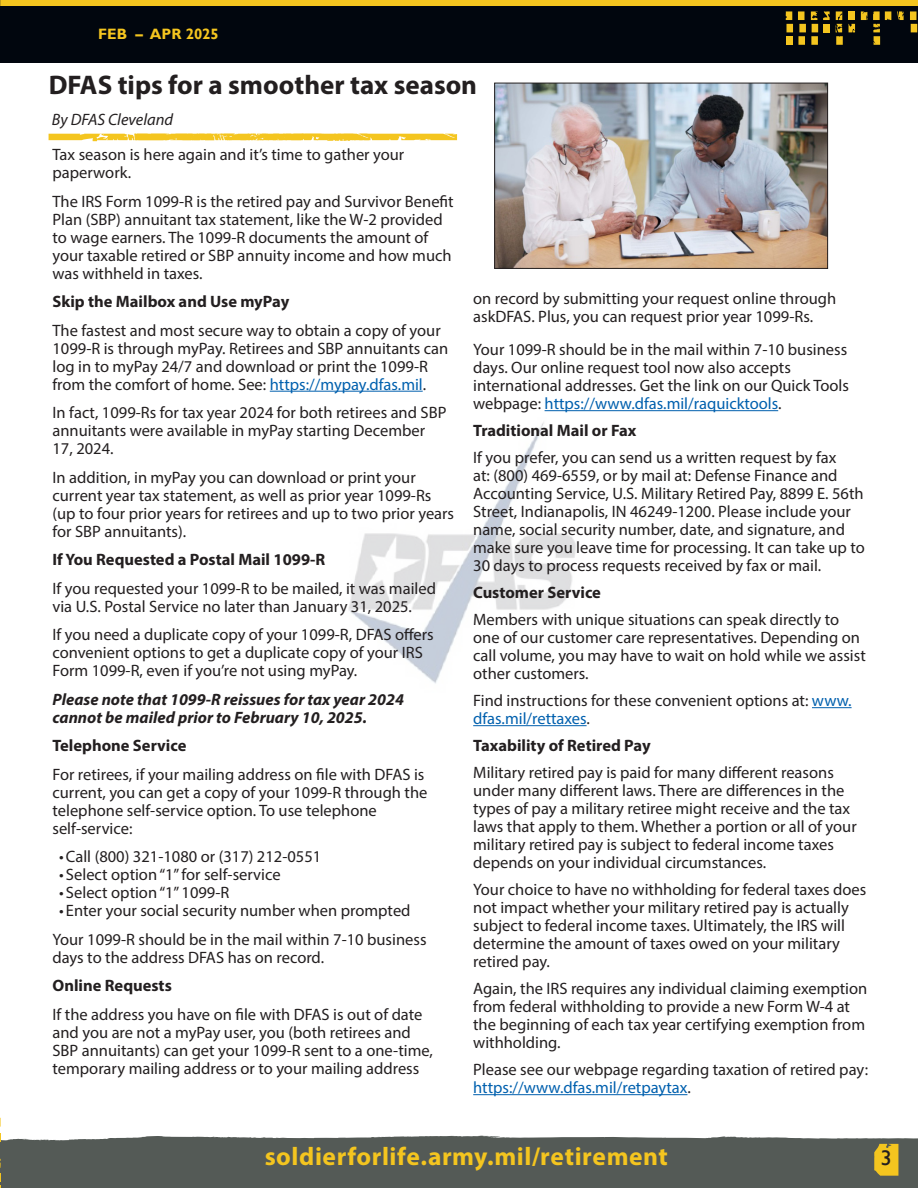
<style>
.page{position:relative;width:918px;height:1188px;background:#fff}
.page>*{position:absolute;margin:0;border:0;box-sizing:border-box;transform-origin:0 0}
.Normal_Paragraph_Style{font:700 27px "Myriad Pro";color:#231f20}
.t1{font:700 25.5px "Myriad Pro";letter-spacing:.02em;color:#f4c51f}
.t2{font:21.15px "Gill Sans";color:#231f20;scale:1.09 1}
.Normal_Paragraph_Style-2{font:16.5px/18px "Myriad Pro";color:#231f20}
.Normal_Paragraph_Style-3{font:700 16.5px "Myriad Pro";color:#231f20}
.Normal_Paragraph_Style-4{font:italic 700 16.5px/18px "Myriad Pro";color:#231f20}
.Normal_Paragraph_Style-5{font:italic 16.5px "Myriad Pro";color:#231f20}
.t3{font:700 15px "Gill Sans";color:#f4c51f}
.s1{color:#0160ae}
</style>
<div class="page">
<div style="left:0;top:0;width:918px;height:63px;background:#01060e"></div>
<div style="left:0;top:1136px;width:918px;height:52px;background:#545a56"></div>
<svg style="left:874px;top:1144px;width:24px;height:32px"></svg>
<div style="left:1px;top:0;width:917px;height:6px;background:#f4c51f"></div>
<div style="left:911px;top:24px;width:6px;height:8px;background:#f4c51f"></div>
<div style="left:910px;top:11px;width:7px;height:9px;background:#f4c51f"></div>
<div style="left:812px;top:24px;width:6px;height:8px;background:#f4c51f"></div>
<div style="left:811px;top:36px;width:7px;height:9px;background:#f4c51f"></div>
<svg style="left:897px;top:11px;width:7px;height:9px"></svg>
<div style="left:798px;top:36px;width:7px;height:9px;background:#f4c51f"></div>
<div style="left:798px;top:11px;width:7px;height:9px;background:#f4c51f"></div>
<svg style="left:811px;top:11px;width:6px;height:9px"></svg>
<div style="left:799px;top:24px;width:7px;height:8px;background:#f4c51f"></div>
<svg style="left:849px;top:24px;width:6px;height:8px"></svg>
<div style="left:848px;top:11px;width:6px;height:9px;background:#f4c51f"></div>
<svg style="left:786px;top:11px;width:6px;height:9px"></svg>
<svg style="left:861px;top:11px;width:30px;height:34px"></svg>
<svg style="left:823px;top:11px;width:20px;height:34px"></svg>
<div style="left:787px;top:24px;width:6px;height:8px;background:#f4c51f"></div>
<div style="left:786px;top:36px;width:7px;height:9px;background:#f4c51f"></div>
<svg style="left:0;top:1159px;width:2px;height:29px"></svg>
<img style="left:348px;top:422px;width:228px;height:262px">
<svg style="left:49px;top:133px;width:408px;height:8px;background:#f6d14f"></svg>
<hr style="left:270px;top:391px;width:153px;height:1px;background:#0160ae">
<hr style="left:545px;top:410px;width:233px;height:1px;background:#0160ae">
<hr style="left:812px;top:707px;width:40px;height:1px;background:#0160ae">
<hr style="left:473px;top:725px;width:114px;height:1px;background:#0160ae">
<hr style="left:473px;top:1094px;width:214px;height:1px;background:#0160ae">
<img style="left:496px;top:85px;width:330px;height:182px">
<div style="left:494px;top:83px;width:334px;height:186px;border:1px solid #231f20"></div>
<p class="t3" style="left:98px;top:25px;width:122px">FEB – APR 2025</p>
<p class="Normal_Paragraph_Style" style="left:49px;top:67px;width:430px">DFAS tips for a smoother tax season</p>
<p class="Normal_Paragraph_Style-5" style="left:52px;top:109px;width:123px">By DFAS Cleveland</p>
<p class="Normal_Paragraph_Style-2" style="left:52px;top:145px;width:353px">Tax season is here again and it’s time to gather your paperwork.</p>
<p class="Normal_Paragraph_Style-2" style="left:52px;top:192px;width:403px">The IRS Form 1099-R is the retired pay and Survivor Benefit Plan (SBP) annuitant tax statement, like the W-2 provided to wage earners. The 1099-R documents the amount of your taxable retired or SBP annuity income and how much was withheld in taxes.</p>
<p class="Normal_Paragraph_Style-3" style="left:52px;top:291px;width:238px">Skip the Mailbox and Use myPay</p>
<p class="Normal_Paragraph_Style-2" style="left:52px;top:321px;width:397px">The fastest and most secure way to obtain a copy of your 1099-R is through myPay. Retirees and SBP annuitants can log in to myPay 24/7 and download or print the 1099-R from the comfort of home. See: <span class="s1">https://mypay.dfas.mil</span>.</p>
<p class="Normal_Paragraph_Style-2" style="left:52px;top:403px;width:395px">In fact, 1099-Rs for tax year 2024 for both retirees and SBP annuitants were available in myPay starting December</p>
<p class="Normal_Paragraph_Style-2" style="left:52px;top:439px;width:63px">17, 2024.</p>
<p class="Normal_Paragraph_Style-2" style="left:52px;top:468px;width:403px">In addition, in myPay you can download or print your current year tax statement, as well as prior year 1099-Rs (up to four prior years for retirees and up to two prior years for SBP annuitants).</p>
<p class="Normal_Paragraph_Style-3" style="left:52px;top:549px;width:274px">If You Requested a Postal Mail 1099-R</p>
<p class="Normal_Paragraph_Style-2" style="left:52px;top:579px;width:385px">If you requested your 1099-R to be mailed, it was mailed via U.S. Postal Service no later than January 31, 2025.</p>
<p class="Normal_Paragraph_Style-2" style="left:52px;top:625px;width:383px">If you need a duplicate copy of your 1099-R, DFAS offers convenient options to get a duplicate copy of your IRS<br>Form 1099-R, even if you’re not using myPay.</p>
<p class="Normal_Paragraph_Style-4" style="left:52px;top:689px;width:353px">Please note that 1099-R reissues for tax year 2024 cannot be mailed prior to February 10, 2025.</p>
<p class="Normal_Paragraph_Style-3" style="left:52px;top:735px;width:135px">Telephone Service</p>
<p class="Normal_Paragraph_Style-2" style="left:52px;top:765px;width:376px">For retirees, if your mailing address on file with DFAS is current, you can get a copy of your 1099-R through the telephone self-service option. To use telephone</p>
<p class="Normal_Paragraph_Style-2" style="left:52px;top:819px;width:81px">self-service:</p>
<p class="Normal_Paragraph_Style-2" style="left:59px;top:847px;width:264px">•Call (800) 321-1080 or (317) 212-0551</p>
<p class="Normal_Paragraph_Style-2" style="left:59px;top:865px;width:223px">• Select option “1” for self-service</p>
<p class="Normal_Paragraph_Style-2" style="left:59px;top:883px;width:172px">• Select option “1” 1099-R</p>
<p class="Normal_Paragraph_Style-2" style="left:59px;top:901px;width:353px">• Enter your social security number when prompted</p>
<p class="Normal_Paragraph_Style-2" style="left:52px;top:930px;width:376px">Your 1099-R should be in the mail within 7-10 business days to the address DFAS has on record.</p>
<p class="Normal_Paragraph_Style-3" style="left:52px;top:975px;width:121px">Online Requests</p>
<p class="Normal_Paragraph_Style-2" style="left:52px;top:1005px;width:382px">If the address you have on file with DFAS is out of date and you are not a myPay user, you (both retirees and SBP annuitants) can get your 1099-R sent to a one-time, temporary mailing address or to your mailing address</p>
<p class="Normal_Paragraph_Style-2" style="left:473px;top:289px;width:364px">on record by submitting your request online through askDFAS. Plus, you can request prior year 1099-Rs.</p>
<p class="Normal_Paragraph_Style-2" style="left:473px;top:340px;width:377px">Your 1099-R should be in the mail within 7-10 business days. Our online request tool now also accepts international addresses. Get the link on our Quick Tools webpage: <span class="s1">https://www.dfas.mil/raquicktools</span>.</p>
<p class="Normal_Paragraph_Style-3" style="left:473px;top:420px;width:165px">Traditional Mail or Fax</p>
<p class="Normal_Paragraph_Style-2" style="left:473px;top:448px;width:393px">If you prefer, you can send us a written request by fax<br>at: (800) 469-6559, or by mail at: Defense Finance and Accounting Service, U.S. Military Retired Pay, 8899 E. 56th Street, Indianapolis, IN 46249-1200. Please include your name, social security number, date, and signature, and make sure you leave time for processing. It can take up to 30 days to process requests received by fax or mail.</p>
<p class="Normal_Paragraph_Style-3" style="left:473px;top:582px;width:129px">Customer Service</p>
<p class="Normal_Paragraph_Style-2" style="left:473px;top:610px;width:394px">Members with unique situations can speak directly to one of our customer care representatives. Depending on call volume, you may have to wait on hold while we assist other customers.</p>
<p class="Normal_Paragraph_Style-2" style="left:473px;top:691px;width:380px">Find instructions for these convenient options at: <span class="s1">www. dfas.mil/rettaxes</span>.</p>
<p class="Normal_Paragraph_Style-3" style="left:473px;top:735px;width:179px">Taxability of Retired Pay</p>
<p class="Normal_Paragraph_Style-2" style="left:473px;top:763px;width:385px">Military retired pay is paid for many different reasons under many different laws. There are differences in the types of pay a military retiree might receive and the tax laws that apply to them. Whether a portion or all of your military retired pay is subject to federal income taxes depends on your individual circumstances.</p>
<p class="Normal_Paragraph_Style-2" style="left:473px;top:880px;width:395px">Your choice to have no withholding for federal taxes does not impact whether your military retired pay is actually subject to federal income taxes. Ultimately, the IRS will determine the amount of taxes owed on your military retired pay.</p>
<p class="Normal_Paragraph_Style-2" style="left:473px;top:979px;width:396px">Again, the IRS requires any individual claiming exemption from federal withholding to provide a new Form W-4 at the beginning of each tax year certifying exemption from withholding.</p>
<p class="Normal_Paragraph_Style-2" style="left:473px;top:1060px;width:396px">Please see our webpage regarding taxation of retired pay: <span class="s1">https://www.dfas.mil/retpaytax</span>.</p>
<h2 class="t1" style="left:265px;top:1140px;width:405px">soldierforlife.army.mil/retirement</h2>
<p class="t2" style="left:881px;top:1146px;width:12px">3</p>
</div>
